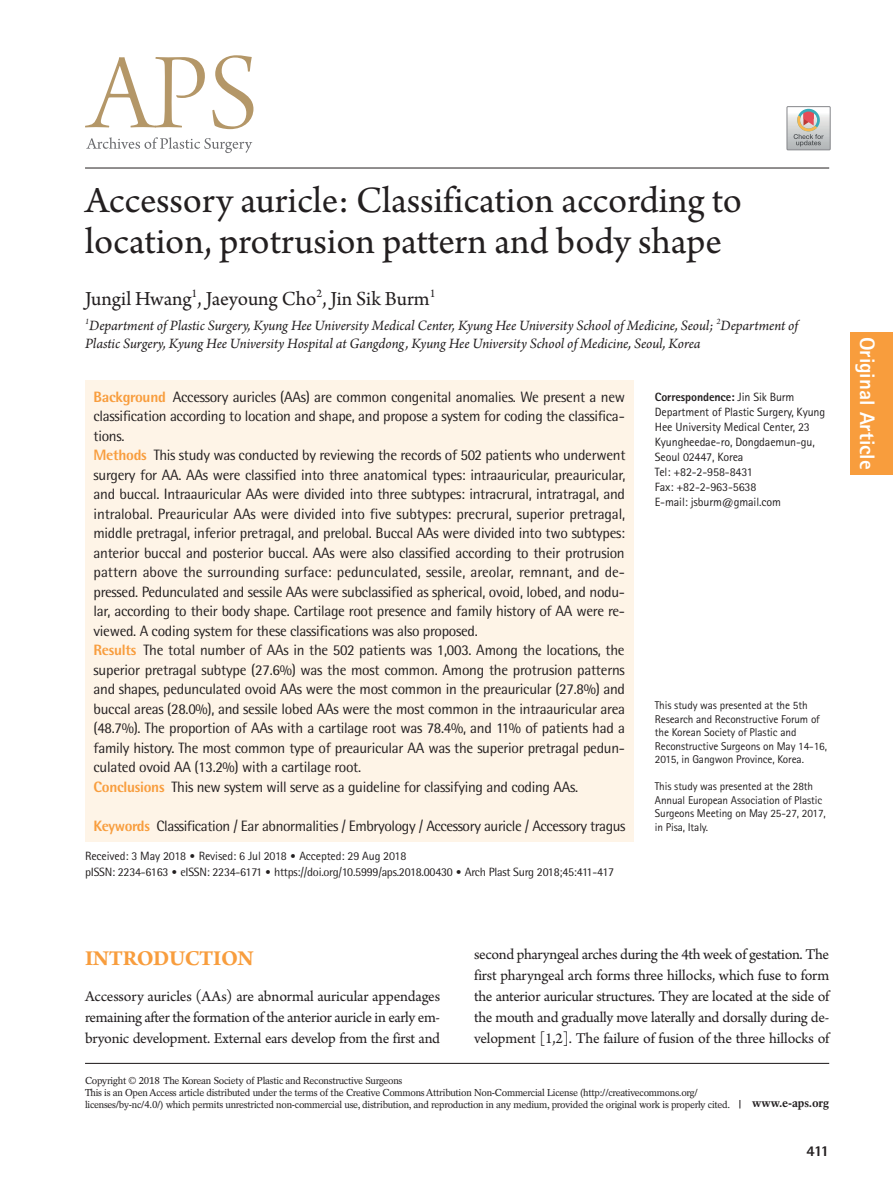
<style>
.page{position:relative;width:893px;height:1191px;background:#fff}
.page>*{position:absolute;margin:0;border:0;box-sizing:border-box;transform-origin:0 0}
.제목{font:39px/41px "Arno Pro";color:#231f20}
.대제목{font:700 22.5px "Arno Pro";letter-spacing:-.02em;color:#f89d3d}
.저자{font:21px "Arno Pro";letter-spacing:-.005em;color:#231f20}
.t1{font:800 21px "Rotis Sans Serif Std";color:#fff}
.본문_0{font:15.75px/21px "Arno Pro";letter-spacing:-.015em;color:#231f20;text-align:justify}
.초록{font:15px/19.5px "Rotis Semi Sans Std";letter-spacing:-.02em;color:#231f20;text-align:justify}
.소속{font:italic 15px/18px "Arno Pro";letter-spacing:-.005em;color:#231f20}
.t2{font:800 15px "Rotis Semi Sans Std";color:#231f20}
.교신저자{font:12px/15px "Rotis Sans Serif Std";letter-spacing:-.01em;color:#231f20}
.t3{font:12px "Rotis Semi Sans Std";letter-spacing:-.02em;color:#231f20}
.교신저자-2{font:800 12px "Rotis Sans Serif Std";letter-spacing:-.01em;color:#231f20}
.t4{font:700 12px "Rotation LT Std";letter-spacing:-.01em;color:#231f20}
.교신저자밑각주{font:11.25px/13.5px "Rotis Sans Serif Std";letter-spacing:-.01em;color:#231f20}
.t5{font:10.05px/12px "Rotation LT Std";letter-spacing:-.025em;color:#231f20}
.s1{font-weight:800;color:#f89d3d}
.s2{font-weight:400}
.s3{font-family:"DIN Pro";font-weight:300}
</style>
<div class="page">
<div style="left:850px;top:332px;width:43px;height:142px;background:#f89d3d"></div>
<hr style="left:85px;top:1062px;width:744px;height:2px;background:#231f20">
<hr style="left:85px;top:168px;width:744px;height:1px;background:#231f20">
<svg style="left:85px;top:55px;width:168px;height:74px"></svg>
<svg style="left:86px;top:137px;width:166px;height:16px"></svg>
<div style="left:85px;top:380px;width:549px;height:461px;background:#fef4e7"></div>
<div style="left:787px;top:106px;width:43px;height:44px;border:1px solid #85868a"></div>
<svg style="left:787px;top:107px;width:43px;height:43px;background:#c4bfbd"></svg>
<p class="제목" style="left:85px;top:182px;width:658px">Accessory auricle: Classification according to location, protrusion pattern and body shape</p>
<p class="저자" style="left:85px;top:287px;width:352px">Jungil Hwang<sup>1</sup>, Jaeyoung Cho<sup>2</sup>, Jin Sik Burm<sup>1</sup></p>
<p class="소속" style="left:85px;top:317px;width:715px"><sup>1</sup>Department of Plastic Surgery, Kyung Hee University Medical Center, Kyung Hee University School of Medicine, Seoul; <sup>2</sup>Department of<br>Plastic Surgery, Kyung Hee University Hospital at Gangdong, Kyung Hee University School of Medicine, Seoul, Korea</p>
<p class="초록" style="left:94px;top:387px;width:533px"><span class="s1">Background</span> Accessory auricles (AAs) are common congenital anomalies. We present a new classification according to location and shape, and propose a system for coding the classifica&shy;tions.</p>
<p class="초록" style="left:94px;top:445px;width:533px"><span class="s1">Methods</span> This study was conducted by reviewing the records of 502 patients who underwent surgery for AA. AAs were classified into three anatomical types: intraauricular, preauricular, and buccal. Intraauricular AAs were divided into three subtypes: intracrural, intratragal, and intralobal. Preauricular AAs were divided into five subtypes: precrural, superior pretragal, middle pretragal, inferior pretragal, and prelobal. Buccal AAs were divided into two subtypes: anterior buccal and posterior buccal. AAs were also classified according to their protrusion pattern above the surrounding surface: pedunculated, sessile, areolar, remnant, and de&shy;pressed. Pedunculated and sessile AAs were subclassified as spherical, ovoid, lobed, and nodu&shy;lar, according to their body shape. Cartilage root presence and family history of AA were re&shy;viewed. A coding system for these classifications was also proposed.</p>
<p class="초록" style="left:94px;top:640px;width:533px"><span class="s1">Results</span> The total number of AAs in the 502 patients was 1,003. Among the locations, the superior pretragal subtype (27.6%) was the most common. Among the protrusion patterns and shapes, pedunculated ovoid AAs were the most common in the preauricular (27.8%) and buccal areas (28.0%), and sessile lobed AAs were the most common in the intraauricular area (48.7%). The proportion of AAs with a cartilage root was 78.4%, and 11% of patients had a family history. The most common type of preauricular AA was the superior pretragal pedun&shy;culated ovoid AA (13.2%) with a cartilage root.</p>
<p class="초록" style="left:94px;top:777px;width:486px"><span class="s1">Conclusions</span> This new system will serve as a guideline for classifying and coding AAs.</p>
<p class="초록" style="left:94px;top:816px;width:533px"><span class="s1">Keywords</span> Classification / Ear abnormalities / Embryology / Accessory auricle / Accessory tragus</p>
<p class="교신저자-2" style="left:655px;top:389px;width:141px">Correspondence: <span class="s2">Jin Sik Burm</span></p>
<p class="교신저자" style="left:655px;top:404px;width:172px">Department of Plastic Surgery, Kyung<br>Hee University Medical Center, 23<br>Kyungheedae-ro, Dongdaemun-gu,<br>Seoul 02447, Korea</p>
<p class="교신저자" style="left:655px;top:464px;width:100px">Tel: +82-2-958-8431</p>
<p class="교신저자" style="left:655px;top:479px;width:103px">Fax: +82-2-963-5638</p>
<p class="교신저자" style="left:655px;top:494px;width:128px">E-mail: jsburm@gmail.com</p>
<p class="교신저자밑각주" style="left:655px;top:699px;width:174px">This study was presented at the 5th Research and Reconstructive Forum of the Korean Society of Plastic and Reconstructive Surgeons on May 14-16, 2015, in Gangwon Province, Korea.</p>
<p class="교신저자밑각주" style="left:655px;top:780px;width:172px">This study was presented at the 28th<br>Annual European Association of Plastic<br>Surgeons Meeting on May 25-27, 2017, in Pisa, Italy.</p>
<p class="교신저자" style="left:85px;top:848px;width:323px">Received: 3 May 2018 <span class="s3">•</span> Revised: 6 Jul 2018 <span class="s3">•</span> Accepted: 29 Aug 2018</p>
<p class="t3" style="left:85px;top:864px;width:531px">pISSN: 2234-6163 <span class="s3">•</span> eISSN: 2234-6171 <span class="s3">•</span> https://doi.org/10.5999/aps.2018.00430 <span class="s3">•</span> Arch Plast Surg 2018;45:411-417</p>
<h3 class="t1" style="left:881px;top:336px;width:134px;rotate:90deg">Original Article</h3>
<p class="대제목" style="left:85px;top:945px;width:170px">INTRODUCTION</p>
<p class="본문_0" style="left:85px;top:987px;width:357px">Accessory auricles (AAs) are abnormal auricular appendages remaining after the formation of the anterior auricle in early em&shy;bryonic development. External ears develop from the first and</p>
<p class="본문_0" style="left:474px;top:945px;width:357px">second pharyngeal arches during the 4th week of gestation. The first pharyngeal arch forms three hillocks, which fuse to form the anterior auricular structures. They are located at the side of the mouth and gradually move laterally and dorsally during de&shy;velopment [1,2]. The failure of fusion of the three hillocks of</p>
<p class="t5" style="left:85px;top:1074px;width:319px">Copyright © 2018 The Korean Society of Plastic and Reconstructive Surgeons</p>
<p class="t5" style="left:85px;top:1086px;width:647px">This is an Open Access article distributed under the terms of the Creative Commons Attribution Non-Commercial License (http://creativecommons.org/ licenses/by-nc/4.0/) which permits unrestricted non-commercial use, distribution, and reproduction in any medium, provided the original work is properly cited.</p>
<p class="t4" style="left:752px;top:1096px;width:78px">www.e-aps.org</p>
<p class="t2" style="left:806px;top:1141px;width:24px">411</p>
</div>
